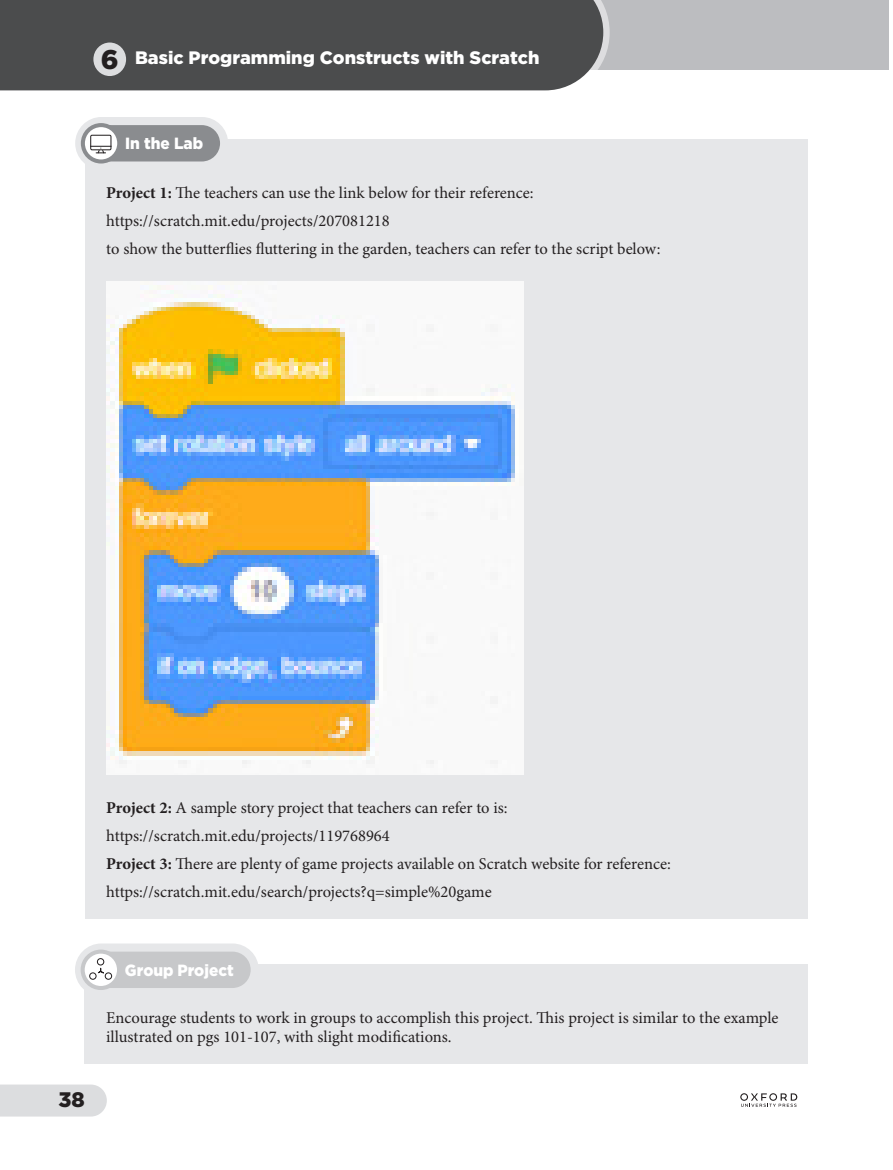
<style>
.page{position:relative;width:893px;height:1170px;background:#fff}
.page>*{position:absolute;margin:0;border:0;box-sizing:border-box;transform-origin:0 0}
.t1{font:900 27px "Gotham";color:#231f20}
.t2{font:900 21px "Gotham";color:#231f20}
.t3{font:900 18px "Gotham";color:#fff}
.Body_Text_TG{font:16.5px/19.5px "Minion Pro";color:#231f20}
.t4{font:900 16.2px "Gotham";color:#fff;scale:.95 1}
.s1{font-weight:700}
</style>
<div class="page">
<div style="left:0;top:0;width:889px;height:70px;background:#bcbdc0"></div>
<svg style="left:2px;top:4px;width:608px;height:87px"></svg>
<div style="left:0;top:0;width:603px;height:90px;background:#4b4c4d"></div>
<div style="left:93px;top:43px;width:33px;height:33px;background:#dcdddf;border-radius:50%"></div>
<svg style="left:0;top:1084px;width:107px;height:32px;background:#dedfe0"></svg>
<div style="left:58px;top:1091px;width:38px;height:17px;background:#dcdddf"></div>
<svg style="left:740px;top:1093px;width:57px;height:13px"></svg>
<div style="left:85px;top:139px;width:723px;height:779px;background:#e6e7e9"></div>
<img style="left:106px;top:282px;width:417px;height:492px">
<div style="left:79px;top:121px;width:145px;height:44px;background:#8a8c8f;border-radius:22px"></div>
<div style="left:75px;top:117px;width:153px;height:53px;border:8px solid #e6e7e9;border-radius:22px"></div>
<svg style="left:83px;top:125px;width:36px;height:36px"></svg>
<div style="left:81px;top:123px;width:40px;height:40px;border:4px solid #8a8c8f;border-radius:50%"></div>
<div style="left:90px;top:135px;width:21px;height:15px;border:1px solid #231f20"></div>
<svg style="left:90px;top:146px;width:21px;height:8px"></svg>
<div style="left:85px;top:963px;width:723px;height:100px;background:#e6e7e9"></div>
<div style="left:79px;top:947px;width:176px;height:44px;background:#c7c8ca;border-radius:22px"></div>
<div style="left:75px;top:943px;width:184px;height:53px;border:8px solid #e6e7e9;border-radius:22px"></div>
<svg style="left:83px;top:951px;width:36px;height:36px"></svg>
<div style="left:81px;top:949px;width:40px;height:40px;border:4px solid #c7c8ca;border-radius:50%"></div>
<div style="left:97px;top:958px;width:7px;height:7px;border:1px solid #231f20;border-radius:50%"></div>
<div style="left:89px;top:972px;width:8px;height:7px;border:1px solid #231f20;border-radius:50%"></div>
<div style="left:105px;top:972px;width:7px;height:7px;border:1px solid #231f20;border-radius:50%"></div>
<svg style="left:97px;top:967px;width:8px;height:7px"></svg>
<h1 class="t1" style="left:101px;top:44px;width:19px">6</h1>
<p class="t3" style="left:135px;top:47px;width:406px">Basic Programming Constructs with Scratch</p>
<p class="t4" style="left:125px;top:134px;width:84px">In the Lab</p>
<p class="Body_Text_TG" style="left:106px;top:183px;width:429px"><span class="s1">Project 1:</span> The teachers can use the link below for their reference:</p>
<p class="Body_Text_TG" style="left:106px;top:211px;width:285px">https://scratch.mit.edu/projects/207081218</p>
<p class="Body_Text_TG" style="left:106px;top:239px;width:556px">to show the butterflies fluttering in the garden, teachers can refer to the script below:</p>
<p class="Body_Text_TG" style="left:106px;top:798px;width:403px"><span class="s1">Project 2:</span> A sample story project that teachers can refer to is:</p>
<p class="Body_Text_TG" style="left:106px;top:826px;width:285px">https://scratch.mit.edu/projects/119768964</p>
<p class="Body_Text_TG" style="left:106px;top:854px;width:566px"><span class="s1">Project 3:</span> There are plenty of game projects available on Scratch website for reference:</p>
<p class="Body_Text_TG" style="left:106px;top:882px;width:387px">https://scratch.mit.edu/search/projects?q=simple%20game</p>
<p class="t2" style="left:58px;top:1087px;width:28px">38</p>
<p class="t4" style="left:125px;top:960px;width:116px">Group Project</p>
<p class="Body_Text_TG" style="left:106px;top:1008px;width:674px">Encourage students to work in groups to accomplish this project. This project is similar to the example illustrated on pgs 101-107, with slight modifications.</p>
</div>
